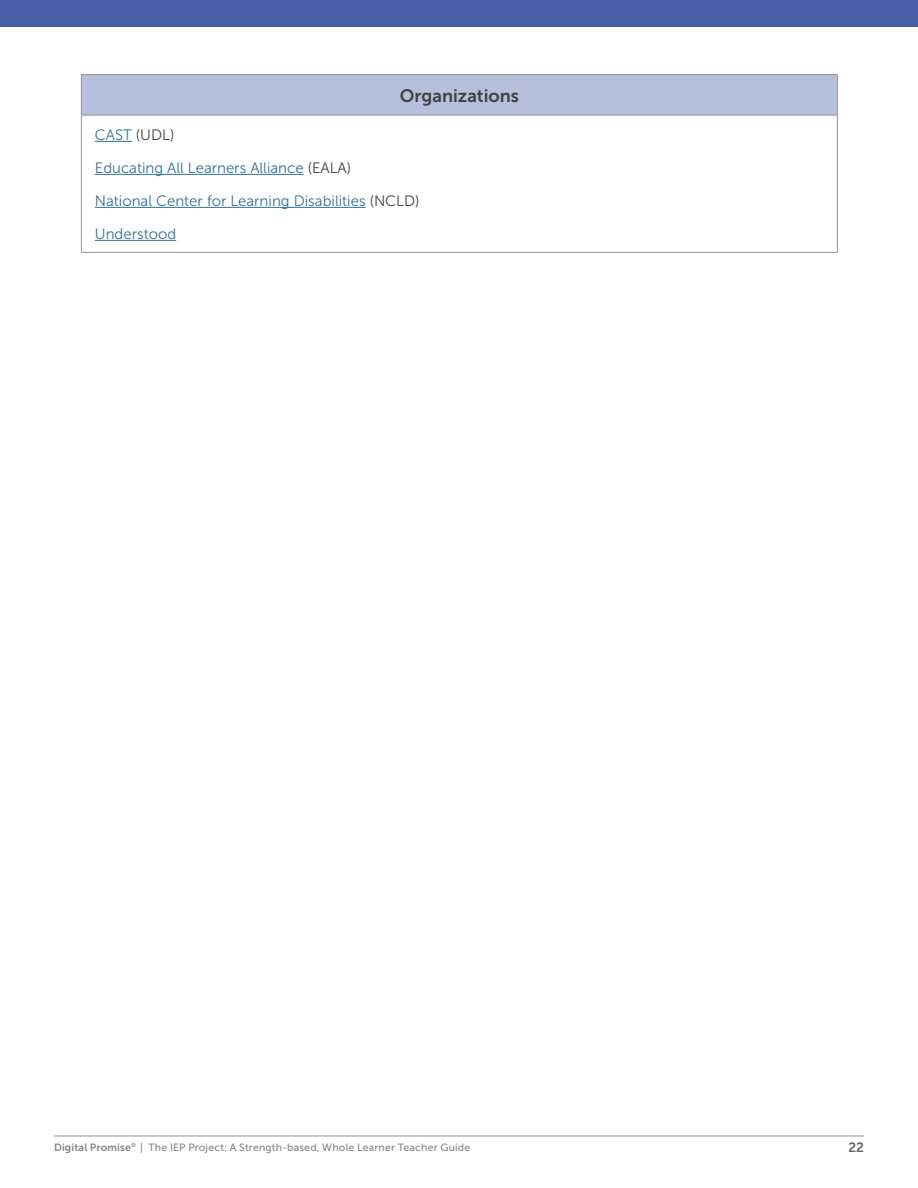
<style>
.page{position:relative;width:918px;height:1188px;background:#fff}
.page>*{position:absolute;margin:0;border:0;box-sizing:border-box;transform-origin:0 0}
.Table_Head_2_centere{font:18px "Museo Sans 700";color:#414042}
.Table_para{font:15px "Museo Sans 300";color:#337097}
.Table_para-2{font:15px "Museo Sans 300";color:#414042}
.t1{font:13.5px "Museo Sans 700";color:#676767}
.t2{font:10.5px "Museo Sans 500";letter-spacing:.02em;color:#858585}
.s1{color:#337097}
.s2{color:#414042}
.s3{font-family:"Museo Sans 700"}
</style>
<div class="page">
<hr style="left:54px;top:1136px;width:810px;height:1px;background:#919496">
<div style="left:0;top:0;width:918px;height:27px;background:#485fa8"></div>
<div style="left:81px;top:75px;width:756px;height:40px;background:#b6bfdc"></div>
<hr style="left:81px;top:116px;width:1px;height:136px;background:#939598">
<hr style="left:837px;top:116px;width:1px;height:136px;background:#939598">
<hr style="left:81px;top:252px;width:757px;height:1px;background:#939598">
<hr style="left:81px;top:74px;width:757px;height:1px;background:#939598">
<hr style="left:81px;top:75px;width:1px;height:40px;background:#939598">
<hr style="left:837px;top:75px;width:1px;height:40px;background:#939598">
<hr style="left:81px;top:115px;width:757px;height:1px;background:#939598">
<hr style="left:95px;top:141px;width:37px;height:1px;background:#337097">
<hr style="left:95px;top:174px;width:209px;height:1px;background:#337097">
<hr style="left:95px;top:207px;width:271px;height:1px;background:#337097">
<hr style="left:95px;top:240px;width:81px;height:1px;background:#337097">
<p class="Table_Head_2_centere" style="left:400px;top:85px;width:121px">Organizations</p>
<p class="Table_para-2" style="left:95px;top:127px;width:81px"><span class="s1">CAST</span> (UDL)</p>
<p class="Table_para" style="left:95px;top:160px;width:258px">Educating All Learners Alliance <span class="s2">(EALA)</span></p>
<p class="Table_para" style="left:95px;top:193px;width:326px">National Center for Learning Disabilities <span class="s2">(NCLD)</span></p>
<p class="Table_para" style="left:95px;top:226px;width:83px">Understood</p>
<p class="t2" style="left:54px;top:1142px;width:418px"><span class="s3">Digital Promise</span><sup>®</sup> | The IEP Project: A Strength-based, Whole Learner Teacher Guide</p>
<p class="t1" style="left:848px;top:1139px;width:17px">22</p>
</div>
